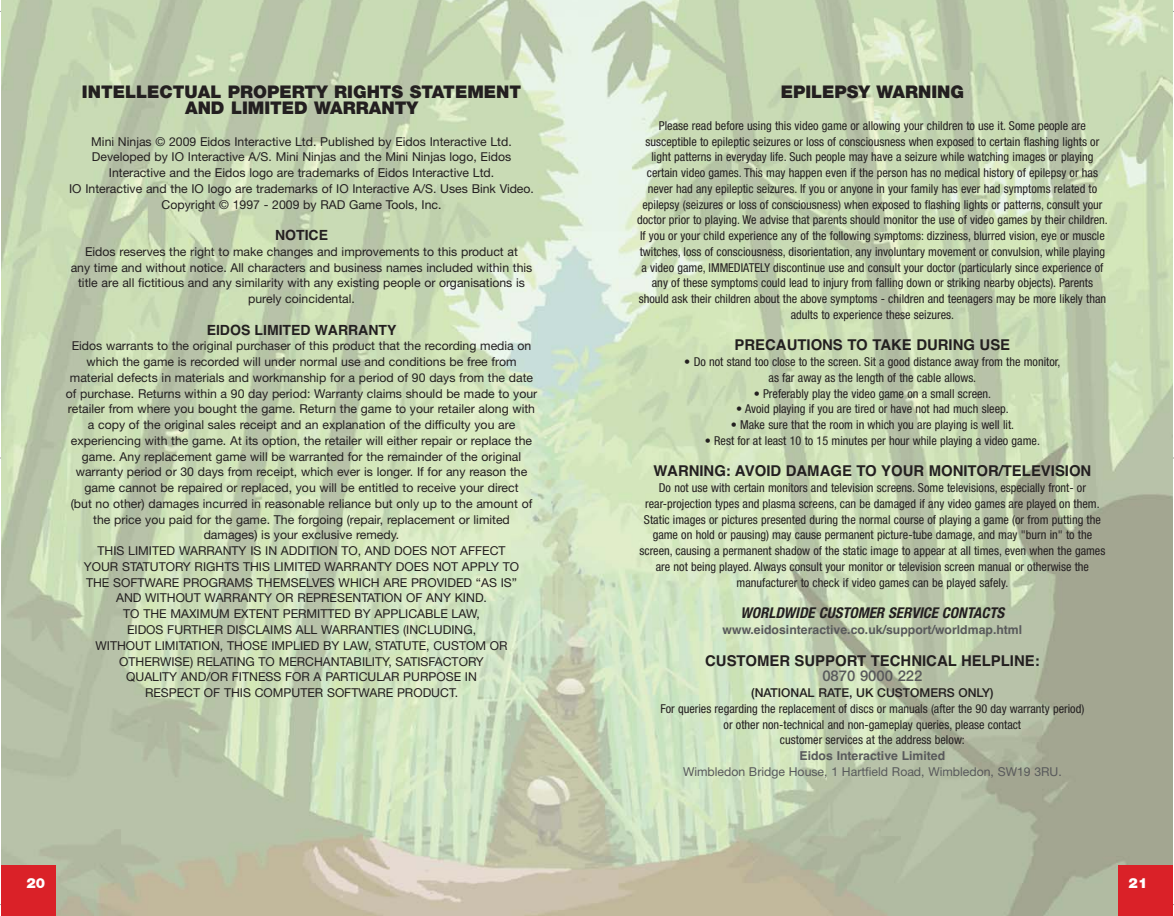
<style>
.page{position:relative;width:1174px;height:916px;background:#fff}
.page>*{position:absolute;margin:0;border:0;box-sizing:border-box;transform-origin:0 0}
.t1{font:900 17.5px/15.8px "Helvetica Neue";color:#231f20;text-align:center}
.t2{font:700 14.88px "Helvetica";color:#231f20}
.t3{font:italic 700 condensed 14.88px "Helvetica Neue";color:#231f20}
.t4{font:500 14.88px "Helvetica Neue";color:#58595b}
.t5{font:700 14px "Helvetica";color:#231f20}
.t6{font:900 14px "Helvetica Neue LT";color:#fff}
.t7{font:condensed 12.25px/15.8px "Helvetica Neue";color:#231f20;text-align:center}
.t8{font:12.25px/15.8px "Helvetica Neue";color:#231f20;text-align:center}
.t9{font:700 12.25px "Helvetica";color:#58595b}
.t10{font:12.25px "Helvetica Neue";color:#58595b}
.t11{font:500 12.25px "Helvetica Neue";color:#231f20}
</style>
<div class="page">
<img style="left:1px;top:0;width:1171px;height:916px">
<div style="left:1117px;top:865px;width:55px;height:51px;background:#da2128"></div>
<div style="left:1px;top:865px;width:55px;height:51px;background:#da2128"></div>
<h1 class="t1" style="left:82px;top:86px;width:440px">INTELLECTUAL PROPERTY RIGHTS STATEMENT<br>AND LIMITED WARRANTY</h1>
<p class="t8" style="left:69px;top:135px;width:466px">Mini Ninjas © 2009 Eidos Interactive Ltd. Published by Eidos Interactive Ltd.<br>Developed by IO Interactive A/S. Mini Ninjas and the Mini Ninjas logo, Eidos Interactive and the Eidos logo are trademarks of Eidos Interactive Ltd.<br>IO Interactive and the IO logo are trademarks of IO Interactive A/S. Uses Bink Video.<br>Copyright © 1997 - 2009 by RAD Game Tools, Inc.</p>
<p class="t5" style="left:275px;top:230px;width:54px">NOTICE</p>
<p class="t8" style="left:71px;top:245px;width:463px">Eidos reserves the right to make changes and improvements to this product at<br>any time and without notice. All characters and business names included within this title are all fictitious and any similarity with any existing people or organisations is purely coincidental.</p>
<p class="t5" style="left:207px;top:325px;width:191px">EIDOS LIMITED WARRANTY</p>
<p class="t8" style="left:66px;top:339px;width:473px">Eidos warrants to the original purchaser of this product that the recording media on which the game is recorded will under normal use and conditions be free from material defects in materials and workmanship for a period of 90 days from the date of purchase. Returns within a 90 day period: Warranty claims should be made to your retailer from where you bought the game. Return the game to your retailer along with a copy of the original sales receipt and an explanation of the difficulty you are experiencing with the game. At its option, the retailer will either repair or replace the game. Any replacement game will be warranted for the remainder of the original warranty period or 30 days from receipt, which ever is longer. If for any reason the game cannot be repaired or replaced, you will be entitled to receive your direct<br>(but no other) damages incurred in reasonable reliance but only up to the amount of the price you paid for the game. The forgoing (repair, replacement or limited damages) is your exclusive remedy.<br>THIS LIMITED WARRANTY IS IN ADDITION TO, AND DOES NOT AFFECT<br>YOUR STATUTORY RIGHTS THIS LIMITED WARRANTY DOES NOT APPLY TO<br>THE SOFTWARE PROGRAMS THEMSELVES WHICH ARE PROVIDED “AS IS”<br>AND WITHOUT WARRANTY OR REPRESENTATION OF ANY KIND.<br>TO THE MAXIMUM EXTENT PERMITTED BY APPLICABLE LAW,<br>EIDOS FURTHER DISCLAIMS ALL WARRANTIES (INCLUDING,<br>WITHOUT LIMITATION, THOSE IMPLIED BY LAW, STATUTE, CUSTOM OR OTHERWISE) RELATING TO MERCHANTABILITY, SATISFACTORY<br>QUALITY AND/OR FITNESS FOR A PARTICULAR PURPOSE IN<br>RESPECT OF THIS COMPUTER SOFTWARE PRODUCT.</p>
<h1 class="t1" style="left:780px;top:86px;width:185px">EPILEPSY WARNING</h1>
<p class="t7" style="left:637px;top:119px;width:472px">Please read before using this video game or allowing your children to use it. Some people are susceptible to epileptic seizures or loss of consciousness when exposed to certain flashing lights or light patterns in everyday life. Such people may have a seizure while watching images or playing certain video games. This may happen even if the person has no medical history of epilepsy or has never had any epileptic seizures. If you or anyone in your family has ever had symptoms related to epilepsy (seizures or loss of consciousness) when exposed to flashing lights or patterns, consult your doctor prior to playing. We advise that parents should monitor the use of video games by their children.<br>If you or your child experience any of the following symptoms: dizziness, blurred vision, eye or muscle twitches, loss of consciousness, disorientation, any involuntary movement or convulsion, while playing a video game, IMMEDIATELY discontinue use and consult your doctor (particularly since experience of any of these symptoms could lead to injury from falling down or striking nearby objects). Parents should ask their children about the above symptoms - children and teenagers may be more likely than adults to experience these seizures.</p>
<p class="t2" style="left:734px;top:340px;width:277px">PRECAUTIONS TO TAKE DURING USE</p>
<p class="t7" style="left:684px;top:355px;width:377px">• Do not stand too close to the screen. Sit a good distance away from the monitor, as far away as the length of the cable allows.</p>
<p class="t7" style="left:753px;top:386px;width:239px">• Preferably play the video game on a small screen.</p>
<p class="t7" style="left:736px;top:402px;width:274px">• Avoid playing if you are tired or have not had much sleep.</p>
<p class="t7" style="left:730px;top:418px;width:285px">• Make sure that the room in which you are playing is well lit.</p>
<p class="t7" style="left:704px;top:434px;width:336px">• Rest for at least 10 to 15 minutes per hour while playing a video game.</p>
<p class="t2" style="left:653px;top:466px;width:439px">WARNING: AVOID DAMAGE TO YOUR MONITOR/TELEVISION</p>
<p class="t7" style="left:639px;top:481px;width:467px">Do not use with certain monitors and television screens. Some televisions, especially front- or rear-projection types and plasma screens, can be damaged if any video games are played on them.<br>Static images or pictures presented during the normal course of playing a game (or from putting the game on hold or pausing) may cause permanent picture-tube damage, and may "burn in" to the screen, causing a permanent shadow of the static image to appear at all times, even when the games are not being played. Always consult your monitor or television screen manual or otherwise the manufacturer to check if video games can be played safely.</p>
<p class="t3" style="left:740px;top:607px;width:268px">WORLDWIDE CUSTOMER SERVICE CONTACTS</p>
<p class="t9" style="left:722px;top:625px;width:301px">www.eidosinteractive.co.uk/support/worldmap.html</p>
<p class="t2" style="left:705px;top:655px;width:336px">CUSTOMER SUPPORT TECHNICAL HELPLINE:</p>
<p class="t4" style="left:822px;top:670px;width:102px">0870 9000 222</p>
<p class="t11" style="left:751px;top:688px;width:244px">(NATIONAL RATE, UK CUSTOMERS ONLY)</p>
<p class="t7" style="left:660px;top:701px;width:425px">For queries regarding the replacement of discs or manuals (after the 90 day warranty period) or other non-technical and non-gameplay queries, please contact<br>customer services at the address below:</p>
<p class="t9" style="left:799px;top:751px;width:147px">Eidos Interactive Limited</p>
<p class="t10" style="left:683px;top:767px;width:380px">Wimbledon Bridge House, 1 Hartfield Road, Wimbledon, SW19 3RU.</p>
<p class="t6" style="left:27px;top:878px;width:20px">20</p>
<p class="t6" style="left:1128px;top:878px;width:20px">21</p>
</div>
